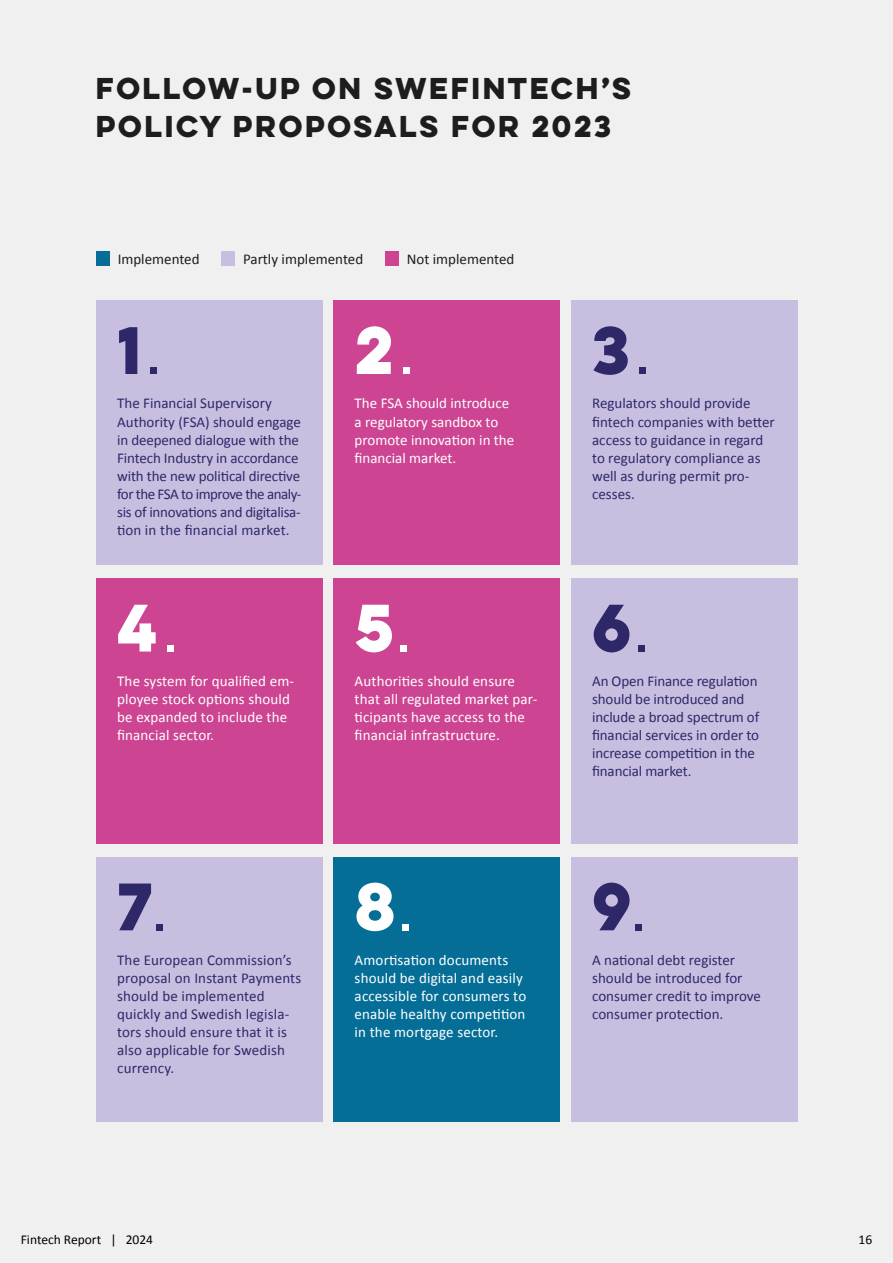
<style>
.page{position:relative;width:893px;height:1263px;background:#f0f0f1}
.page>*{position:absolute;margin:0;border:0;box-sizing:border-box;transform-origin:0 0}
.t1{font:700 60px "Lulo Clean One";color:#2e2869}
.t2{font:700 60px "Lulo Clean One";color:#fff}
.t3{font:700 27px/37.5px "Lulo Clean One";letter-spacing:-.13em;color:#1d1d1d}
.t4{font:15px/18px "Calibri";color:#2e2869}
.t5{font:15px/18px "Calibri";letter-spacing:.01em;color:#fff}
.t6{font:15px "Calibri";color:#1d1d1d}
.t7{font:13.5px "Calibri";color:#000}
.s1{font-family:"Microsoft Sans Serif";font-weight:400}
</style>
<div class="page">
<div style="left:96px;top:578px;width:227px;height:266px;background:#cd4592"></div>
<div style="left:333px;top:300px;width:227px;height:265px;background:#cd4592"></div>
<div style="left:571px;top:578px;width:226px;height:266px;background:#c8bfe0"></div>
<div style="left:333px;top:857px;width:227px;height:264px;background:#056e96"></div>
<div style="left:333px;top:578px;width:227px;height:266px;background:#cd4592"></div>
<div style="left:571px;top:300px;width:226px;height:265px;background:#c8bfe0"></div>
<div style="left:96px;top:857px;width:227px;height:264px;background:#c8bfe0"></div>
<div style="left:571px;top:857px;width:226px;height:264px;background:#c8bfe0"></div>
<div style="left:96px;top:300px;width:227px;height:265px;background:#c8bfe0"></div>
<div style="left:96px;top:252px;width:14px;height:14px;background:#056e96"></div>
<div style="left:221px;top:252px;width:14px;height:14px;background:#c8bfe0"></div>
<div style="left:385px;top:252px;width:14px;height:14px;background:#cd4592"></div>
<h2 class="t3" style="left:96px;top:69px;width:543px">FOLLOW-UP ON SWEFINTECH’S<br>POLICY PROPOSALS FOR 2023</h2>
<p class="t6" style="left:118px;top:249px;width:83px">Implemented</p>
<p class="t6" style="left:243px;top:249px;width:122px">Partly implemented</p>
<p class="t6" style="left:407px;top:249px;width:109px">Not implemented</p>
<h1 class="t1" style="left:117px;top:304px;width:47px">1<span class="s1">.</span></h1>
<p class="t4" style="left:117px;top:394px;width:186px">The Financial Supervisory<br>Authority (FSA) should engage in deepened dialogue with the<br>Fintech Industry in accordance with the new political directive for the FSA to improve the analy&shy;sis of innovations and digitalisa&shy;tion in the financial market.</p>
<h1 class="t2" style="left:117px;top:581px;width:63px">4<span class="s1">.</span></h1>
<p class="t5" style="left:117px;top:672px;width:178px">The system for qualified em&shy;ployee stock options should be expanded to include the financial sector.</p>
<h1 class="t2" style="left:355px;top:304px;width:62px">2<span class="s1">.</span></h1>
<p class="t5" style="left:355px;top:394px;width:161px">The FSA should introduce a regulatory sandbox to promote innovation in the financial market.</p>
<h1 class="t2" style="left:355px;top:581px;width:59px">5<span class="s1">.</span></h1>
<p class="t5" style="left:355px;top:672px;width:184px">Authorities should ensure that all regulated market par&shy;ticipants have access to the financial infrastructure.</p>
<h1 class="t1" style="left:117px;top:860px;width:52px">7<span class="s1">.</span></h1>
<p class="t4" style="left:117px;top:950px;width:186px">The European Commission’s proposal on Instant Payments should be implemented quickly and Swedish legisla&shy;tors should ensure that it is also applicable for Swedish currency.</p>
<h1 class="t2" style="left:355px;top:860px;width:61px">8<span class="s1">.</span></h1>
<p class="t5" style="left:355px;top:950px;width:173px">Amortisation documents should be digital and easily accessible for consumers to enable healthy competition in the mortgage sector.</p>
<h1 class="t1" style="left:592px;top:304px;width:61px">3<span class="s1">.</span></h1>
<p class="t4" style="left:592px;top:394px;width:184px">Regulators should provide fintech companies with better access to guidance in regard to regulatory compliance as well as during permit pro&shy;cesses.</p>
<h1 class="t1" style="left:592px;top:581px;width:59px">6<span class="s1">.</span></h1>
<p class="t4" style="left:592px;top:672px;width:169px">An Open Finance regulation should be introduced and include a broad spectrum of financial services in order to increase competition in the financial market.</p>
<h1 class="t1" style="left:592px;top:860px;width:56px">9<span class="s1">.</span></h1>
<p class="t4" style="left:592px;top:950px;width:170px">A national debt register should be introduced for consumer credit to improve consumer protection.</p>
<p class="t7" style="left:21px;top:1230px;width:134px">Fintech Report | 2024</p>
<p class="t7" style="left:859px;top:1230px;width:15px">16</p>
</div>
